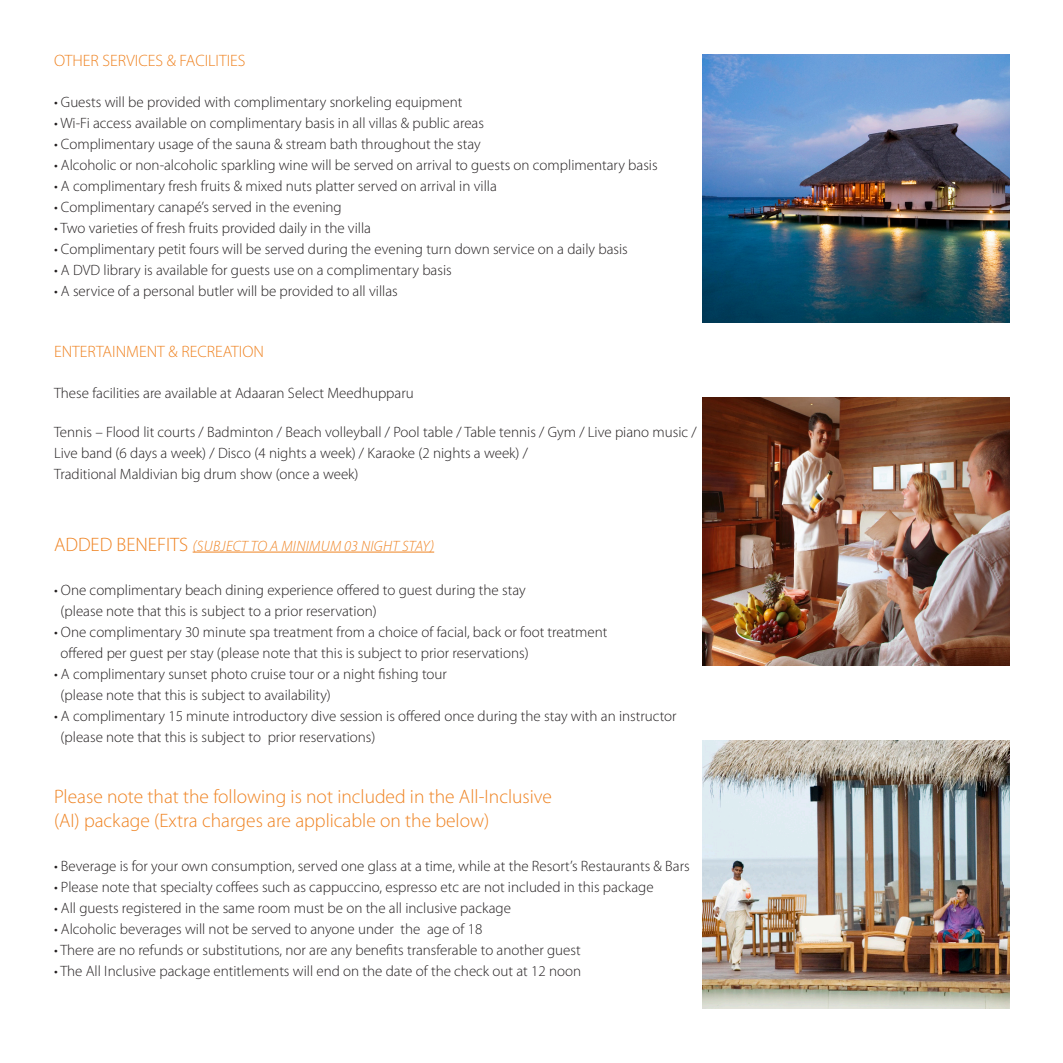
<style>
.page{position:relative;width:1063px;height:1063px;background:#fff}
.page>*{position:absolute;margin:0;border:0;box-sizing:border-box;transform-origin:0 0}
.t1{font:300 19.5px "Myriad Pro";color:#ef8322}
.t2{font:300 16.5px "Myriad Pro";color:#ef8322}
.t3{font:300 15px "Myriad Pro";color:#231f20}
.t4{font:italic 300 15px "Myriad Pro";letter-spacing:.02em;color:#ef8322}
.s1{font-style:normal;font-size:19.5px}
</style>
<div class="page">
<hr style="left:193px;top:552px;width:241px;height:1px;background:#ef8322">
<img style="left:703px;top:54px;width:306px;height:269px">
<img style="left:703px;top:397px;width:306px;height:269px">
<img style="left:703px;top:740px;width:306px;height:269px">
<p class="t2" style="left:54px;top:51px;width:193px">OTHER SERVICES &amp; FACILITIES</p>
<p class="t3" style="left:54px;top:93px;width:410px">• Guests will be provided with complimentary snorkeling equipment</p>
<p class="t3" style="left:54px;top:114px;width:432px">• Wi-Fi access available on complimentary basis in all villas &amp; public areas</p>
<p class="t3" style="left:54px;top:135px;width:428px">• Complimentary usage of the sauna &amp; stream bath throughout the stay</p>
<p class="t3" style="left:54px;top:156px;width:605px">• Alcoholic or non-alcoholic sparkling wine will be served on arrival to guests on complimentary basis</p>
<p class="t3" style="left:54px;top:177px;width:444px">• A complimentary fresh fruits &amp; mixed nuts platter served on arrival in villa</p>
<p class="t3" style="left:54px;top:198px;width:289px">• Complimentary canapé’s served in the evening</p>
<p class="t3" style="left:54px;top:219px;width:319px">• Two varieties of fresh fruits provided daily in the villa</p>
<p class="t3" style="left:54px;top:240px;width:575px">• Complimentary petit fours will be served during the evening turn down service on a daily basis</p>
<p class="t3" style="left:54px;top:261px;width:399px">• A DVD library is available for guests use on a complimentary basis</p>
<p class="t3" style="left:54px;top:282px;width:345px">• A service of a personal butler will be provided to all villas</p>
<p class="t2" style="left:54px;top:341px;width:212px">ENTERTAINMENT &amp; RECREATION</p>
<p class="t3" style="left:54px;top:384px;width:361px">These facilities are available at Adaaran Select Meedhupparu</p>
<p class="t3" style="left:54px;top:423px;width:644px">Tennis – Flood lit courts / Badminton / Beach volleyball / Pool table / Table tennis / Gym / Live piano music /</p>
<p class="t3" style="left:54px;top:444px;width:476px">Live band (6 days a week) / Disco (4 nights a week) / Karaoke (2 nights a week) /</p>
<p class="t3" style="left:54px;top:465px;width:306px">Traditional Maldivian big drum show (once a week)</p>
<p class="t4" style="left:54px;top:537px;width:382px"><span class="s1">ADDED BENEFITS</span> (SUBJECT TO A MINIMUM 03 NIGHT STAY)</p>
<p class="t3" style="left:54px;top:581px;width:473px">• One complimentary beach dining experience offered to guest during the stay</p>
<p class="t3" style="left:61px;top:602px;width:318px">(please note that this is subject to a prior reservation)</p>
<p class="t3" style="left:54px;top:623px;width:555px">• One complimentary 30 minute spa treatment from a choice of facial, back or foot treatment</p>
<p class="t3" style="left:61px;top:644px;width:470px">offered per guest per stay (please note that this is subject to prior reservations)</p>
<p class="t3" style="left:54px;top:665px;width:394px">• A complimentary sunset photo cruise tour or a night fishing tour</p>
<p class="t3" style="left:61px;top:686px;width:272px">(please note that this is subject to availability)</p>
<p class="t3" style="left:54px;top:707px;width:624px">• A complimentary 15 minute introductory dive session is offered once during the stay with an instructor</p>
<p class="t3" style="left:61px;top:728px;width:316px">(please note that this is subject to prior reservations)</p>
<p class="t1" style="left:54px;top:785px;width:500px">Please note that the following is not included in the All-Inclusive</p>
<p class="t1" style="left:54px;top:808px;width:437px">(AI) package (Extra charges are applicable on the below)</p>
<p class="t3" style="left:54px;top:857px;width:637px">• Beverage is for your own consumption, served one glass at a time, while at the Resort’s Restaurants &amp; Bars</p>
<p class="t3" style="left:54px;top:878px;width:601px">• Please note that specialty coffees such as cappuccino, espresso etc are not included in this package</p>
<p class="t3" style="left:54px;top:899px;width:459px">• All guests registered in the same room must be on the all inclusive package</p>
<p class="t3" style="left:54px;top:920px;width:430px">• Alcoholic beverages will not be served to anyone under the age of 18</p>
<p class="t3" style="left:54px;top:941px;width:528px">• There are no refunds or substitutions, nor are any benefits transferable to another guest</p>
<p class="t3" style="left:54px;top:962px;width:529px">• The All Inclusive package entitlements will end on the date of the check out at 12 noon</p>
</div>
